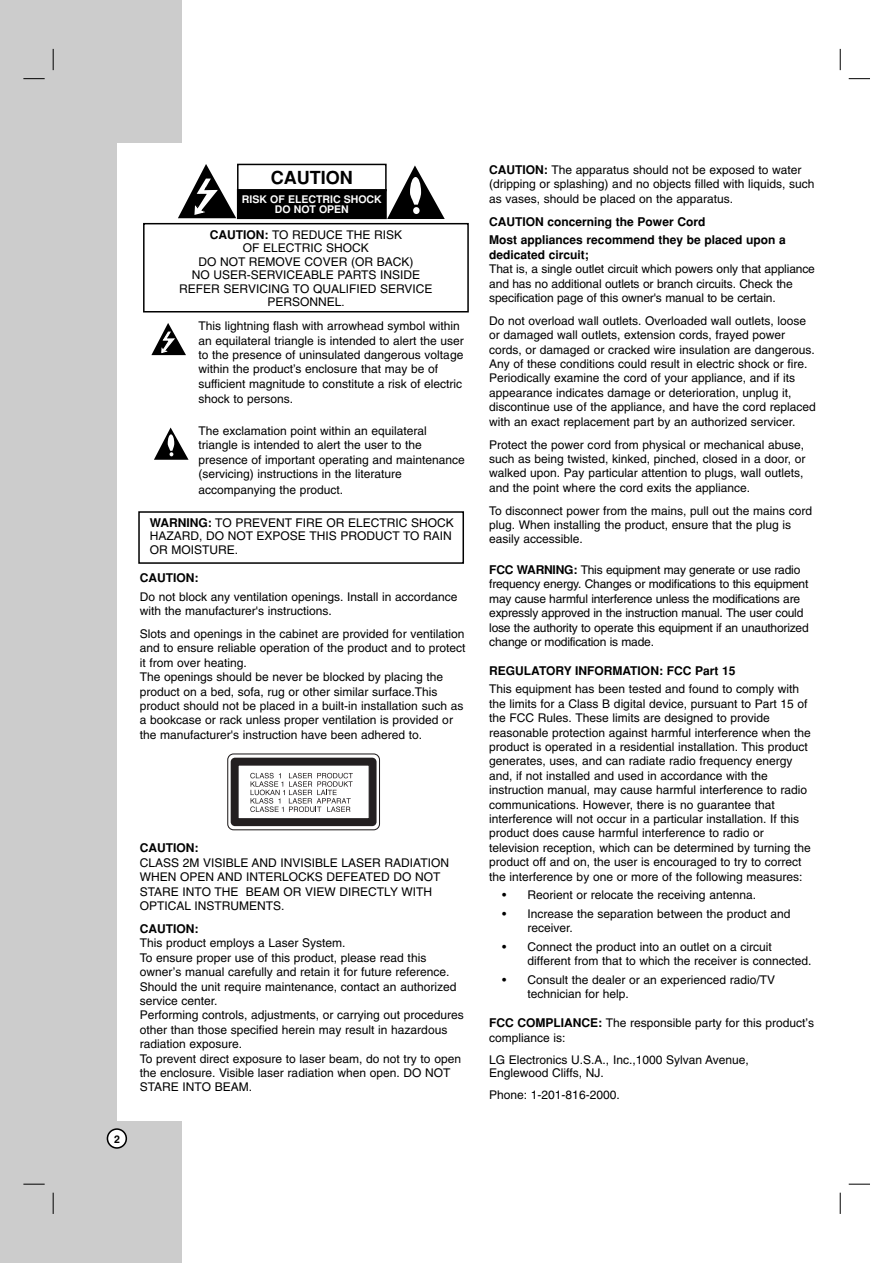
<style>
.page{position:relative;width:893px;height:1263px;background:#fff}
.page>*{position:absolute;margin:0;border:0;box-sizing:border-box;transform-origin:0 0}
.t1{font:700 18px "Helvetica";color:#000}
.t2{font:12px/14.4px "Helvetica";color:#000}
.t3{font:700 12px/18.6px "Helvetica";color:#000}
.t4{font:700 10.5px/10.5px "Helvetica";color:#fff;text-align:center}
.t5{font:700 10.5px "Helvetica";color:#000}
.s1{font-weight:700}
.s2{font-size:11.25px}
</style>
<div class="page">
<div style="left:0;top:0;width:181px;height:1263px;background:#ccc"></div>
<div style="left:117px;top:143px;width:139px;height:978px;background:#fff"></div>
<svg style="left:107px;top:1128px;width:20px;height:21px"></svg>
<svg style="left:53px;top:49px;width:1px;height:21px"></svg>
<svg style="left:839px;top:49px;width:1px;height:21px"></svg>
<svg style="left:53px;top:1193px;width:1px;height:21px"></svg>
<svg style="left:839px;top:1193px;width:1px;height:21px"></svg>
<svg style="left:23px;top:78px;width:22px;height:1px"></svg>
<svg style="left:848px;top:78px;width:22px;height:1px"></svg>
<svg style="left:23px;top:1184px;width:22px;height:1px"></svg>
<svg style="left:848px;top:1184px;width:22px;height:1px"></svg>
<svg style="left:227px;top:753px;width:153px;height:77px"></svg>
<div style="left:231px;top:758px;width:145px;height:68px;background:#231f20;border-radius:4px"></div>
<div style="left:238px;top:765px;width:131px;height:54px;background:#fff;border:1px solid #231f20"></div>
<svg style="left:250px;top:773px;width:103px;height:39px"></svg>
<svg style="left:154px;top:428px;width:34px;height:32px"></svg>
<svg style="left:151px;top:323px;width:35px;height:32px"></svg>
<svg style="left:178px;top:164px;width:58px;height:54px"></svg>
<div style="left:237px;top:164px;width:149px;height:27px;border:2px solid #000"></div>
<div style="left:238px;top:190px;width:148px;height:28px;background:#000"></div>
<div style="left:237px;top:189px;width:149px;height:30px;border:1px solid #000"></div>
<svg style="left:387px;top:165px;width:58px;height:54px"></svg>
<div style="left:413px;top:207px;width:6px;height:7px;background:#fff;border-radius:50%"></div>
<div style="left:138px;top:511px;width:326px;height:53px;border:2px solid #000"></div>
<div style="left:143px;top:223px;width:326px;height:90px;border:2px solid #000"></div>
<h1 class="t1" style="left:271px;top:171px;width:83px">CAUTION</h1>
<p class="t4" style="left:242px;top:195px;width:141px">RISK OF ELECTRIC SHOCK<br>DO NOT OPEN</p>
<p class="t2" style="left:179px;top:229px;width:255px;line-height:13.5px;text-align:center"><span class="s1">CAUTION:</span> TO REDUCE THE RISK<br>OF ELECTRIC SHOCK<br>DO NOT REMOVE COVER (OR BACK)<br>NO USER-SERVICEABLE PARTS INSIDE<br>REFER SERVICING TO QUALIFIED SERVICE<br>PERSONNEL<span class="s2">.</span></p>
<p class="t2" style="left:198px;top:319px;width:267px">This lightning flash with arrowhead symbol within an equilateral triangle is intended to alert the user to the presence of uninsulated dangerous voltage within the product’s enclosure that may be of sufficient magnitude to constitute a risk of electric shock to persons.</p>
<p class="t2" style="left:198px;top:424px;width:268px">The exclamation point within an equilateral triangle is intended to alert the user to the presence of important operating and maintenance (servicing) instructions in the literature accompanying the product.</p>
<p class="t2" style="left:150px;top:517px;width:306px;line-height:13.5px"><span class="s1">WARNING:</span> TO PREVENT FIRE OR ELECTRIC SHOCK<br>HAZARD, DO NOT EXPOSE THIS PRODUCT TO RAIN<br>OR MOISTURE.</p>
<p class="t3" style="left:140px;top:570px;width:60px">CAUTION:</p>
<p class="t2" style="left:140px;top:590px;width:319px">Do not block any ventilation openings. Install in accordance with the manufacturer's instructions.</p>
<p class="t2" style="left:140px;top:628px;width:327px">Slots and openings in the cabinet are provided for ventilation and to ensure reliable operation of the product and to protect it from over heating.<br>The openings should be never be blocked by placing the product on a bed, sofa, rug or other similar surface.This product should not be placed in a built-in installation such as a bookcase or rack unless proper ventilation is provided or the manufacturer's instruction have been adhered to.</p>
<p class="t5" style="left:114px;top:1135px;width:7px">2</p>
<p class="t3" style="left:140px;top:840px;width:60px">CAUTION:</p>
<p class="t2" style="left:140px;top:857px;width:311px">CLASS 2M VISIBLE AND INVISIBLE LASER RADIATION WHEN OPEN AND INTERLOCKS DEFEATED DO NOT STARE INTO THE BEAM OR VIEW DIRECTLY WITH OPTICAL INSTRUMENTS.</p>
<p class="t3" style="left:140px;top:921px;width:60px">CAUTION:</p>
<p class="t2" style="left:140px;top:937px;width:326px">This product employs a Laser System.<br>To ensure proper use of this product, please read this owner’s manual carefully and retain it for future reference.<br>Should the unit require maintenance, contact an authorized service center.<br>Performing controls, adjustments, or carrying out procedures other than those specified herein may result in hazardous radiation exposure.<br>To prevent direct exposure to laser beam, do not try to open the enclosure. Visible laser radiation when open. DO NOT STARE INTO BEAM.</p>
<p class="t2" style="left:489px;top:164px;width:327px"><span class="s1">CAUTION:</span> The apparatus should not be exposed to water (dripping or splashing) and no objects filled with liquids, such as vases, should be placed on the apparatus.</p>
<p class="t3" style="left:489px;top:213px;width:298px">CAUTION concerning the Power Cord<br>Most appliances recommend they be placed upon a</p>
<p class="t3" style="left:489px;top:246px;width:101px">dedicated circuit;</p>
<p class="t2" style="left:489px;top:263px;width:327px">That is, a single outlet circuit which powers only that appliance and has no additional outlets or branch circuits. Check the specification page of this owner's manual to be certain.</p>
<p class="t2" style="left:489px;top:315px;width:328px">Do not overload wall outlets. Overloaded wall outlets, loose or damaged wall outlets, extension cords, frayed power cords, or damaged or cracked wire insulation are dangerous.<br>Any of these conditions could result in electric shock or fire.<br>Periodically examine the cord of your appliance, and if its appearance indicates damage or deterioration, unplug it, discontinue use of the appliance, and have the cord replaced with an exact replacement part by an authorized servicer.</p>
<p class="t2" style="left:489px;top:438px;width:318px">Protect the power cord from physical or mechanical abuse, such as being twisted, kinked, pinched, closed in a door, or walked upon. Pay particular attention to plugs, wall outlets, and the point where the cord exits the appliance.</p>
<p class="t2" style="left:489px;top:504px;width:324px">To disconnect power from the mains, pull out the mains cord plug. When installing the product, ensure that the plug is easily accessible.</p>
<p class="t2" style="left:489px;top:564px;width:321px"><span class="s1">FCC WARNING:</span> This equipment may generate or use radio frequency energy. Changes or modifications to this equipment may cause harmful interference unless the modifications are expressly approved in the instruction manual. The user could lose the authority to operate this equipment if an unauthorized change or modification is made.</p>
<p class="t3" style="left:489px;top:662px;width:247px">REGULATORY INFORMATION: FCC Part 15</p>
<p class="t2" style="left:489px;top:683px;width:323px">This equipment has been tested and found to comply with the limits for a Class B digital device, pursuant to Part 15 of the FCC Rules. These limits are designed to provide reasonable protection against harmful interference when the product is operated in a residential installation. This product generates, uses, and can radiate radio frequency energy and, if not installed and used in accordance with the instruction manual, may cause harmful interference to radio communications. However, there is no guarantee that interference will not occur in a particular installation. If this product does cause harmful interference to radio or television reception, which can be determined by turning the product off and on, the user is encouraged to try to correct the interference by one or more of the following measures:</p>
<p class="t2" style="left:502px;top:889px;width:255px">• Reorient or relocate the receiving antenna.</p>
<p class="t2" style="left:527px;top:908px;width:264px;text-indent:-26px">• Increase the separation between the product and receiver.</p>
<p class="t2" style="left:527px;top:941px;width:285px;text-indent:-26px">• Connect the product into an outlet on a circuit different from that to which the receiver is connected.</p>
<p class="t2" style="left:527px;top:974px;width:249px;text-indent:-26px">• Consult the dealer or an experienced radio/TV technician for help.</p>
<p class="t2" style="left:489px;top:1017px;width:326px"><span class="s1">FCC COMPLIANCE:</span> The responsible party for this product’s compliance is:</p>
<p class="t2" style="left:489px;top:1054px;width:261px;line-height:13.5px">LG Electronics U.S.A., Inc.,1000 Sylvan Avenue,<br>Englewood Cliffs, NJ.</p>
<p class="t2" style="left:489px;top:1089px;width:132px">Phone: 1-201-816-2000.</p>
</div>
